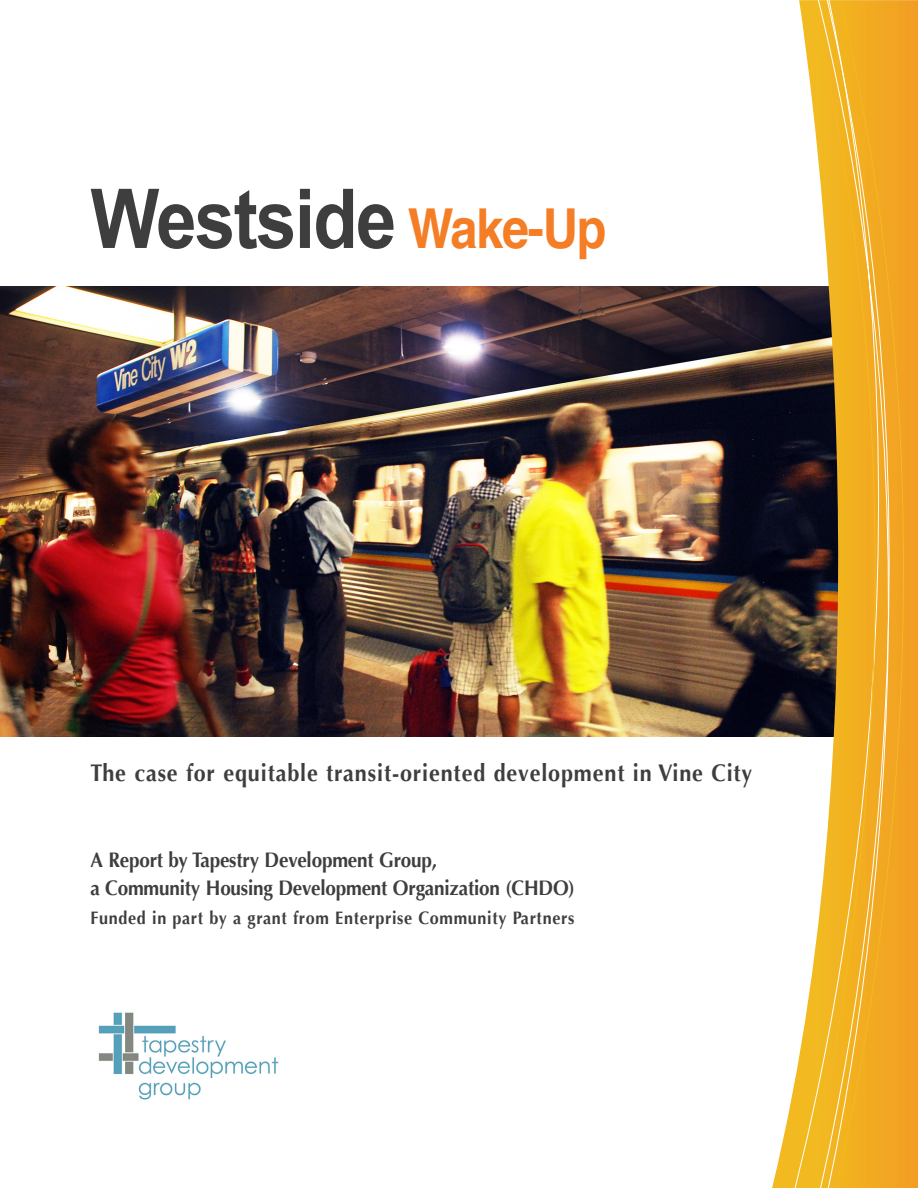
<style>
.page{position:relative;width:918px;height:1188px;background:#fff}
.page>*{position:absolute;margin:0;border:0;box-sizing:border-box;transform-origin:0 0}
.t1{font:700 82.65px "Arial";letter-spacing:-.025em;color:#3e3e3f;scale:.88 1}
.t2{font:700 24px "Optima";letter-spacing:.04em;color:#3e3e3f;scale:.9 1}
.t3{font:700 21px/28.5px "Optima";letter-spacing:-.01em;color:#3e3e3f;scale:.9 1}
.t4{font:700 18px "Optima";letter-spacing:.04em;color:#3e3e3f;scale:.9 1}
.s1{font-family:"Helvetica";font-size:55.05px;color:#f47d25}
</style>
<div class="page">
<img style="left:0;top:286px;width:772px;height:451px">
<div style="left:904px;top:0;width:14px;height:1188px;background:#f2a023"></div>
<svg style="left:772px;top:286px;width:11px;height:902px"></svg>
<svg style="left:783px;top:0;width:121px;height:1188px"></svg>
<img style="left:98px;top:1012px;width:181px;height:88px">
<h1 class="t1" style="left:90px;top:164px;width:588px">Westside <span class="s1">Wake-Up</span></h1>
<p class="t2" style="left:90px;top:759px;width:737px">The case for equitable transit-oriented development in Vine City</p>
<p class="t3" style="left:90px;top:846px;width:540px">A Report by Tapestry Development Group,<br>a Community Housing Development Organization (CHDO)</p>
<p class="t4" style="left:90px;top:907px;width:539px">Funded in part by a grant from Enterprise Community Partners</p>
</div>
